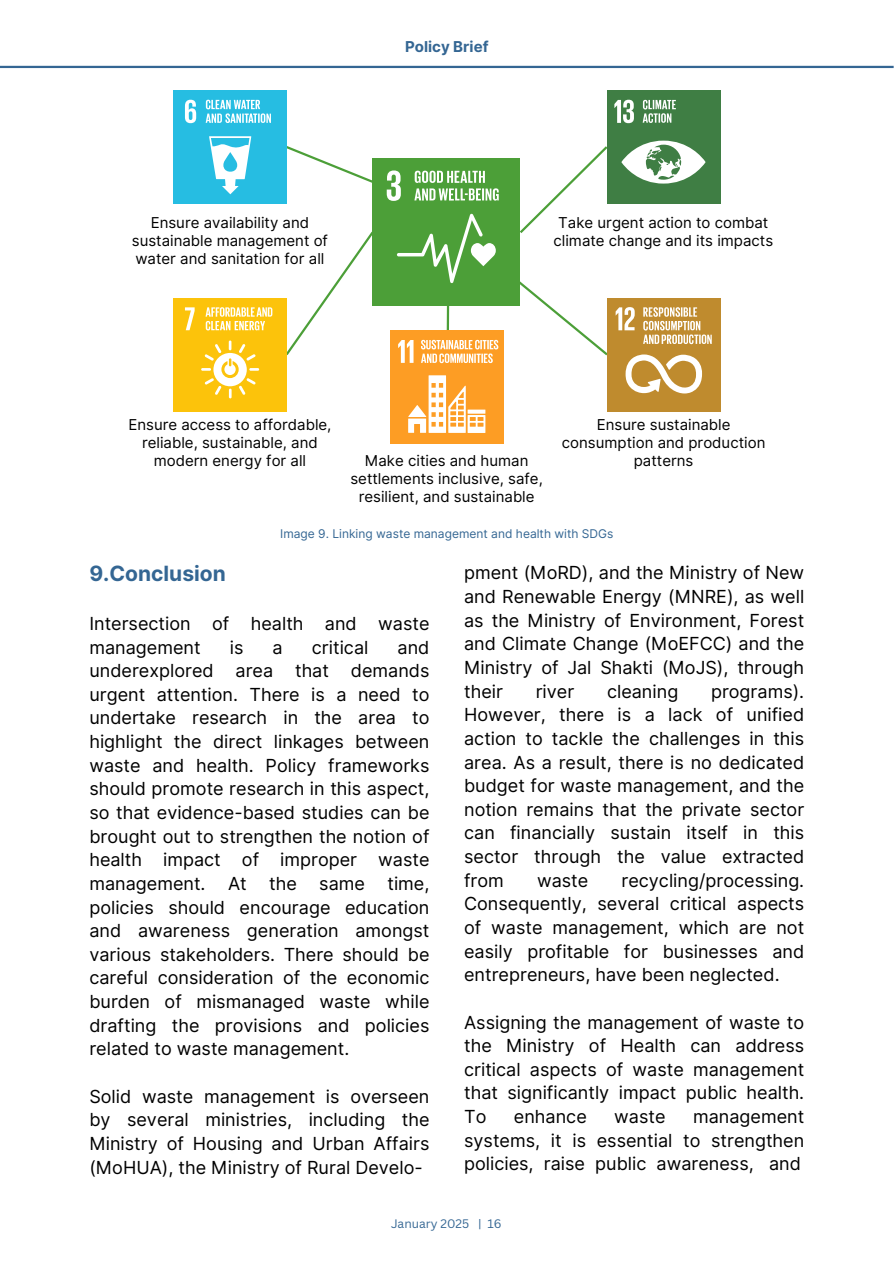
<style>
.page{position:relative;width:894px;height:1264px;background:#fff}
.page>*{position:absolute;margin:0;border:0;box-sizing:border-box;transform-origin:0 0}
.t1{font:700 21px "Inter";color:#346693}
.t2{font:18px/23.7px "Inter";color:#000;text-align:justify}
.t3{font:15px/18px "Inter";color:#000;text-align:center}
.t4{font:700 15px "Inter";color:#346693}
.t5{font:12px "Inter";color:#346693}
.t6{font:12px "Canva Sans";color:#346693}
</style>
<div class="page">
<hr style="left:0;top:66px;width:893px;height:2px;background:#346693">
<svg style="left:287px;top:146px;width:85px;height:37px"></svg>
<svg style="left:287px;top:231px;width:85px;height:124px"></svg>
<div style="left:372px;top:158px;width:148px;height:148px;background:#4c9f38"></div>
<div style="left:173px;top:90px;width:114px;height:114px;background:#26bde2"></div>
<svg style="left:185px;top:100px;width:86px;height:94px"></svg>
<div style="left:173px;top:298px;width:114px;height:113px;background:#fcc30b"></div>
<svg style="left:185px;top:307px;width:9px;height:23px"></svg>
<svg style="left:205px;top:307px;width:67px;height:23px"></svg>
<svg style="left:201px;top:340px;width:58px;height:58px"></svg>
<div style="left:390px;top:330px;width:113px;height:114px;background:#fd9d24"></div>
<div style="left:606px;top:298px;width:114px;height:113px;background:#bf8b2e"></div>
<div style="left:606px;top:90px;width:114px;height:114px;background:#3f7e44"></div>
<svg style="left:386px;top:100px;width:325px;height:333px"></svg>
<p class="t4" style="left:405px;top:37px;width:85px">Policy Brief</p>
<p class="t3" style="left:132px;top:213px;width:198px">Ensure availability and sustainable management of water and sanitation for all</p>
<p class="t3" style="left:553px;top:213px;width:221px">Take urgent action to combat climate change and its impacts</p>
<p class="t3" style="left:128px;top:416px;width:204px">Ensure access to affordable, reliable, sustainable, and modern energy for all</p>
<h4 class="t3" style="left:350px;top:451px;width:194px">Make cities and human settlements inclusive, safe, resilient, and sustainable</h4>
<h4 class="t3" style="left:561px;top:416px;width:205px">Ensure sustainable consumption and production patterns</h4>
<p class="t5" style="left:280px;top:526px;width:334px">Image 9. Linking waste management and health with SDGs</p>
<h3 class="t1" style="left:89px;top:561px;width:138px">9.Conclusion</h3>
<p class="t2" style="left:89px;top:611px;width:341px">Intersection of health and waste management</p>
<p class="t2" style="left:230px;top:635px;width:15px">is</p>
<p class="t2" style="left:272px;top:635px;width:12px">a</p>
<p class="t2" style="left:312px;top:635px;width:58px">critical</p>
<p class="t2" style="left:89px;top:635px;width:341px;text-indent:308px">and underexplored area that demands urgent attention. There is a need to undertake research in the area to highlight the direct linkages between waste and health. Policy frameworks should promote research in this aspect, so that evidence-based studies can be brought out to strengthen the notion of health impact of improper waste management. At the same time, policies should encourage education and awareness generation amongst various stakeholders. There should be careful consideration of the economic burden of mismanaged waste while drafting the provisions and policies related to waste management.</p>
<p class="t2" style="left:89px;top:1084px;width:341px">Solid waste management is overseen by several ministries, including the Ministry of Housing and Urban Affairs (MoHUA), the Ministry of Rural Develo-</p>
<p class="t2" style="left:464px;top:561px;width:341px">pment (MoRD), and the Ministry of New and Renewable Energy (MNRE), as well as the Ministry of Environment, Forest and Climate Change (MoEFCC) and the Ministry of Jal Shakti (MoJS), through their</p>
<p class="t2" style="left:464px;top:679px;width:341px;text-indent:247px">programs).<br>However, there is a lack of unified action to tackle the challenges in this area. As a result, there is no dedicated budget for waste management, and the notion remains that the private sector can financially sustain itself in this sector through the value extracted from</p>
<p class="t2" style="left:535px;top:679px;width:40px">river</p>
<p class="t2" style="left:607px;top:679px;width:73px">cleaning</p>
<p class="t2" style="left:464px;top:868px;width:341px;text-indent:157px">recycling/processing.<br>Consequently, several critical aspects of waste management, which are not easily profitable for businesses and entrepreneurs, have been neglected.</p>
<p class="t2" style="left:464px;top:1010px;width:341px">Assigning the management of waste to the Ministry of Health can address critical aspects of waste management that significantly impact public health.<br>To</p>
<p class="t2" style="left:537px;top:868px;width:53px">waste</p>
<p class="t2" style="left:513px;top:1104px;width:74px">enhance</p>
<p class="t2" style="left:614px;top:1104px;width:53px">waste</p>
<p class="t2" style="left:464px;top:1104px;width:341px;text-indent:229px">management systems, it is essential to strengthen policies, raise public awareness, and</p>
<p class="t6" style="left:391px;top:1215px;width:112px">January 2025 | 16</p>
</div>
